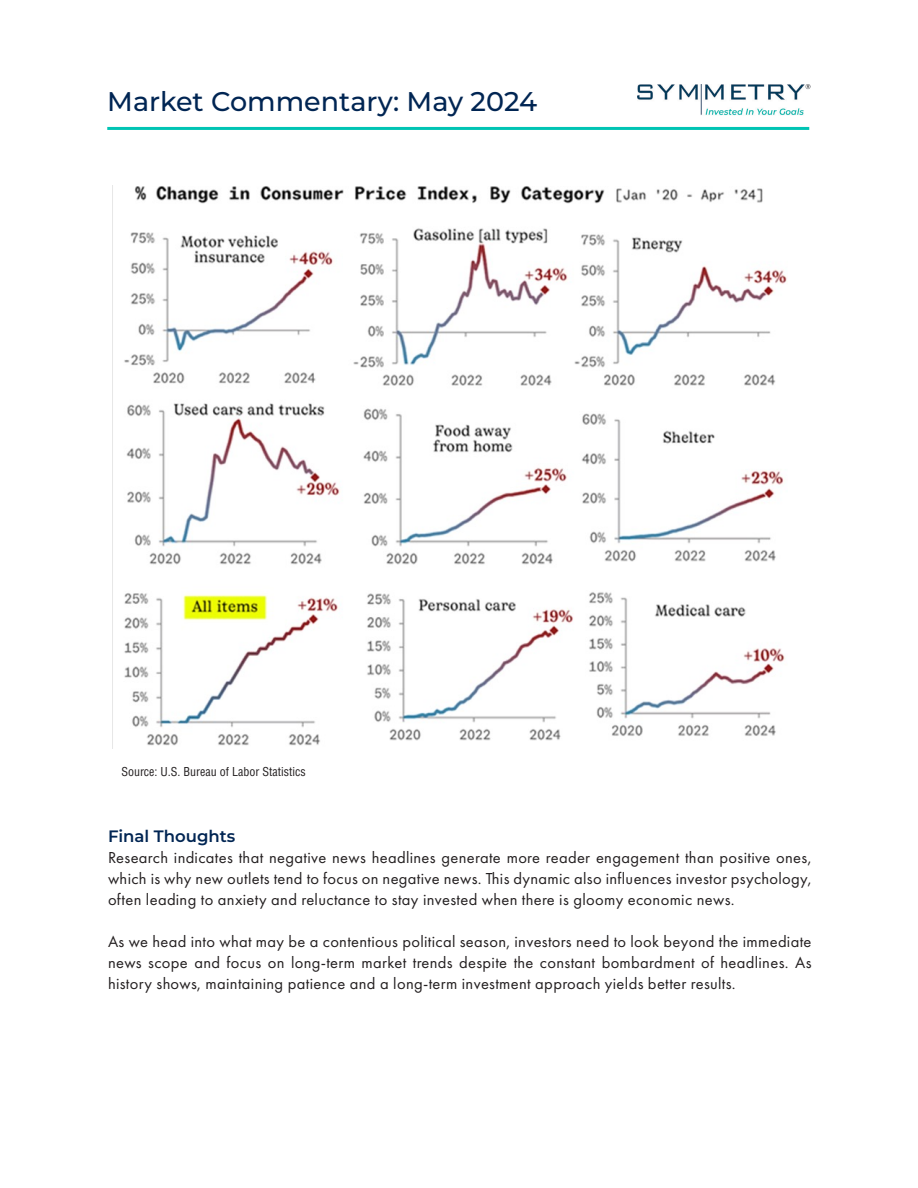
<style>
.page{position:relative;width:918px;height:1188px;background:#fff}
.page>*{position:absolute;margin:0;border:0;box-sizing:border-box;transform-origin:0 0}
.t1{font:500 27px "Montserrat";color:#002553}
.t2{font:16.5px/21px "Futura PT";letter-spacing:.02em;color:#231f20;text-align:justify}
.t3{font:600 16.5px "Montserrat";color:#002553}
.t4{font:condensed 12px "Helvetica LT Std";color:#231f20}
</style>
<div class="page">
<hr style="left:107px;top:127px;width:702px;height:3px;background:#00c4b4">
<img style="left:637px;top:85px;width:174px;height:31px">
<img style="left:112px;top:186px;width:675px;height:562px">
<p class="t1" style="left:107px;top:84px;width:431px">Market Commentary: May 2024</p>
<p class="t4" style="left:122px;top:764px;width:186px">Source: U.S. Bureau of Labor Statistics</p>
<p class="t3" style="left:108px;top:825px;width:129px">Final Thoughts</p>
<p class="t2" style="left:108px;top:847px;width:705px">Research indicates that negative news headlines generate more reader engagement than positive ones, which is why new outlets tend to focus on negative news. This dynamic also influences investor psychology, often leading to anxiety and reluctance to stay invested when there is gloomy economic news.</p>
<p class="t2" style="left:108px;top:931px;width:705px">As we head into what may be a contentious political season, investors need to look beyond the immediate news scope and focus on long-term market trends despite the constant bombardment of headlines. As history shows, maintaining patience and a long-term investment approach yields better results.</p>
</div>
